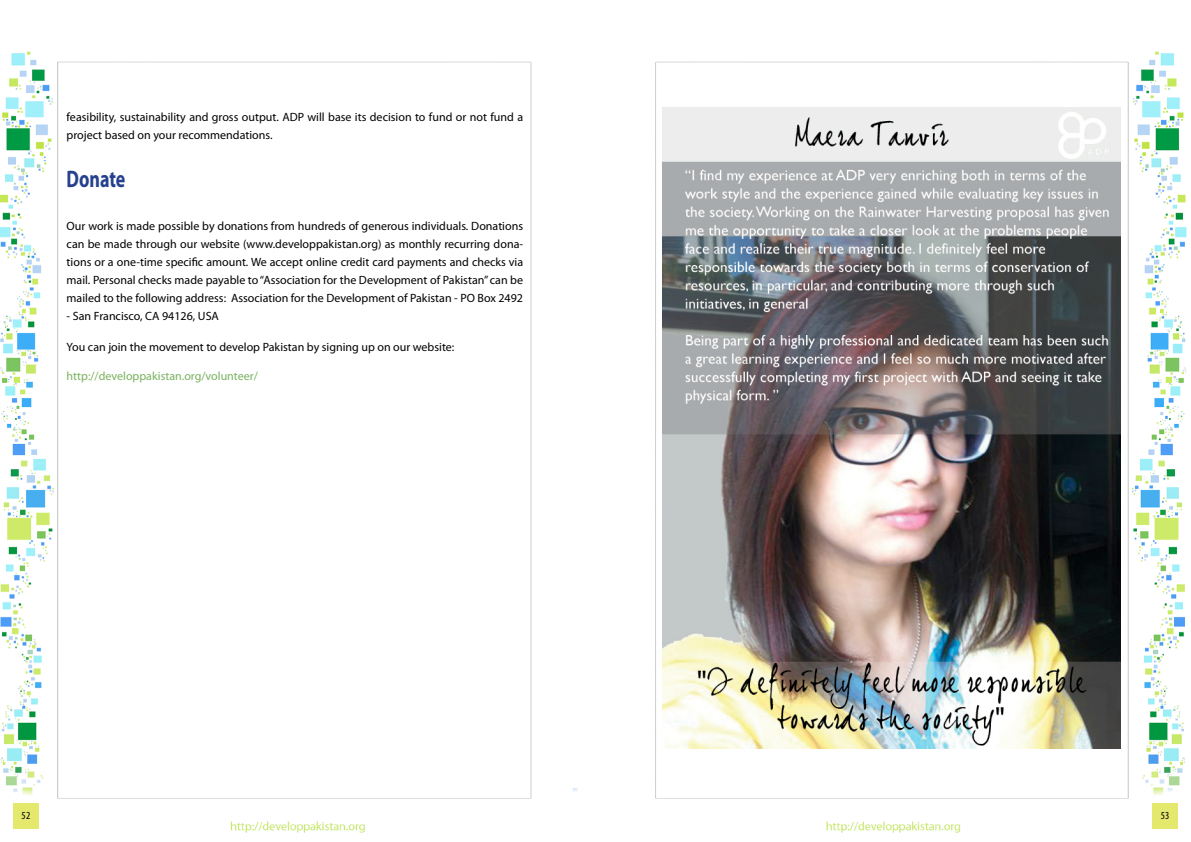
<style>
.page{position:relative;width:1191px;height:842px;background:#fff}
.page>*{position:absolute;margin:0;border:0;box-sizing:border-box;transform-origin:0 0}
.t1{font:700 24px "Myriad Pro";color:#25408f;scale:.75 1}
.t2{font:12px/18px "Myriad Pro";color:#000}
.t3{font:12px "Myriad Pro";color:#79b25e}
.t4{font:condensed 10.8px "Myriad Pro";color:#000}
</style>
<div class="page">
<img style="left:0;top:51px;width:1187px;height:782px">
<div style="left:13px;top:803px;width:26px;height:26px;background:#e4e86d"></div>
<div style="left:1152px;top:803px;width:25px;height:26px;background:#e4e86d"></div>
<img style="left:662px;top:108px;width:458px;height:641px">
<p class="t2" style="left:67px;top:108px;width:458px">feasibility, sustainability and gross output. ADP will base its decision to fund or not fund a project based on your recommendations.</p>
<h1 class="t1" style="left:67px;top:163px;width:80px">Donate</h1>
<p class="t2" style="left:67px;top:217px;width:458px;text-align:justify">Our work is made possible by donations from hundreds of generous individuals. Donations can be made through our website (www.developpakistan.org) as monthly recurring dona&shy;tions or a one-time specific amount. We accept online credit card payments and checks via mail. Personal checks made payable to “Association for the Development of Pakistan” can be mailed to the following address: Association for the Development of Pakistan - PO Box 2492</p>
<p class="t2" style="left:67px;top:307px;width:154px">- San Francisco, CA 94126, USA</p>
<p class="t2" style="left:67px;top:338px;width:389px">You can join the movement to develop Pakistan by signing up on our website:</p>
<p class="t3" style="left:67px;top:369px;width:193px">http://developpakistan.org/volunteer/</p>
<p class="t4" style="left:22px;top:808px;width:10px">52</p>
<p class="t4" style="left:1160px;top:808px;width:10px">53</p>
</div>
